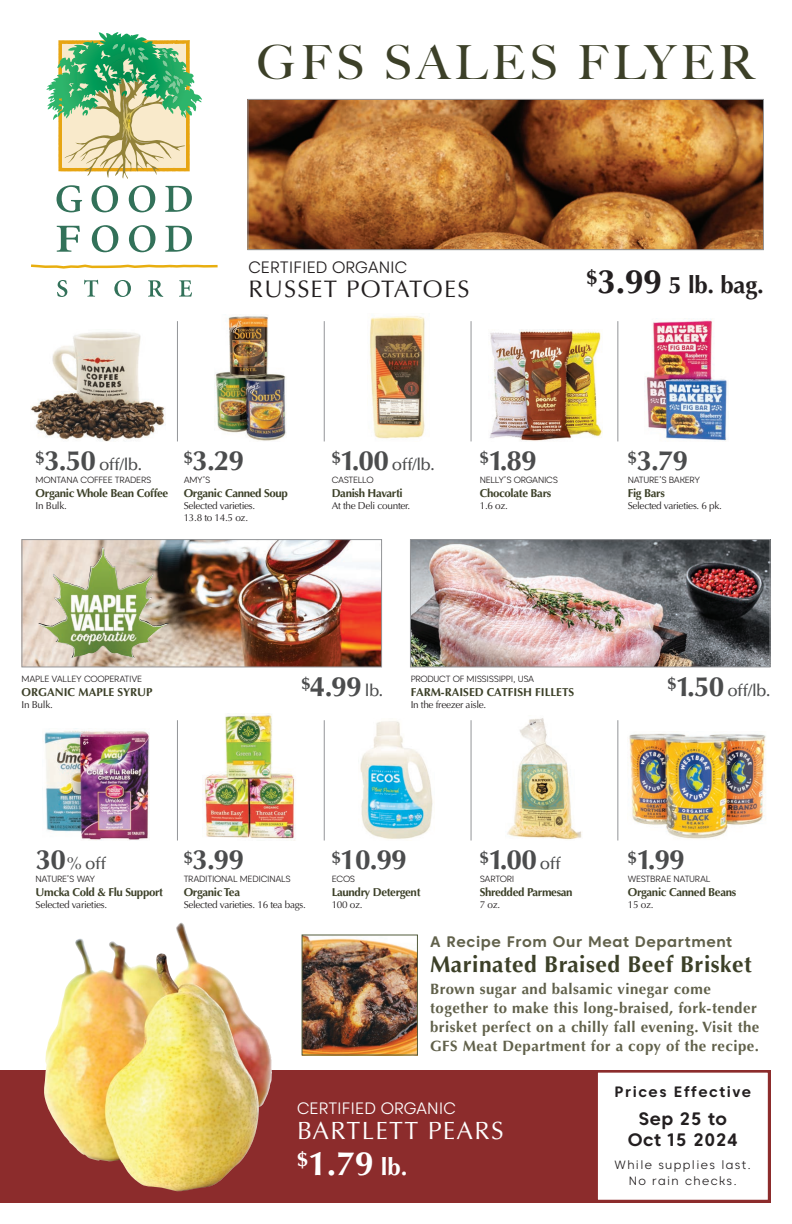
<style>
.page{position:relative;width:792px;height:1224px;background:#fff}
.page>*{position:absolute;margin:0;border:0;box-sizing:border-box;transform-origin:0 0}
.t1{font:47px "Big Caslon FB";letter-spacing:.1em;color:#3c4028}
.t2{font:700 34px "Optima LT Pro";color:#fff}
.t3{font:700 28px "Optima LT Pro";letter-spacing:-.03em;color:#4b4c4d}
.t4{font:25px "Optima LT Pro";letter-spacing:.05em;color:#fff}
.t5{font:24px "Optima LT Pro";letter-spacing:.05em;color:#231f20}
.t6{font:700 24px "Optima LT Pro";color:#231f20}
.t7{font:700 22.9px "Optima LT Pro";letter-spacing:.02em;color:#3c4028}
.t8{font:700 18px/21.6px "Caros Soft";letter-spacing:.025em;color:#231f20;text-align:center}
.t9{font:500 17px "Optima LT Pro";letter-spacing:-.03em;color:#4b4c4d}
.t10{font:300 16.5px "Caros Soft";color:#fff}
.t11{font:300 16.5px "Caros Soft";color:#231f20}
.t12{font:700 15.3px "Caros Soft";letter-spacing:.04em;color:#61614b}
.t13{font:700 15px/19px "Optima LT Pro";letter-spacing:.03em;color:#61614b}
.t14{font:700 15px "Caros Soft";letter-spacing:.1em;color:#231f20}
.t15{font:300 12px/16.6px "Caros Soft";letter-spacing:.115em;color:#231f20;text-align:center}
.t16{font:700 11.5px "Optima LT Pro";letter-spacing:-.03em;color:#3c4028}
.t17{font:700 11.5px "Optima LT Pro";color:#3c4028}
.t18{font:10px/12px "Optima LT Pro";letter-spacing:-.03em;color:#231f20}
.t19{font:300 9px "Caros Soft";letter-spacing:-.03em;color:#231f20}
.s1{font-size:34px}
.s2{font-weight:700;font-size:28px}
.s3{font-weight:500;font-size:17px}
.s4{font-size:24px}
</style>
<div class="page">
<div style="left:0;top:1070px;width:770px;height:132px;background:#8c2c2c"></div>
<svg style="left:57px;top:185px;width:25px;height:27px"></svg>
<svg style="left:92px;top:185px;width:26px;height:27px"></svg>
<svg style="left:129px;top:185px;width:26px;height:27px"></svg>
<svg style="left:165px;top:186px;width:27px;height:26px"></svg>
<svg style="left:57px;top:226px;width:23px;height:26px"></svg>
<svg style="left:92px;top:225px;width:26px;height:27px"></svg>
<svg style="left:129px;top:225px;width:27px;height:27px"></svg>
<svg style="left:165px;top:226px;width:27px;height:26px"></svg>
<svg style="left:57px;top:280px;width:10px;height:17px"></svg>
<svg style="left:84px;top:280px;width:14px;height:17px"></svg>
<svg style="left:114px;top:280px;width:17px;height:17px"></svg>
<svg style="left:148px;top:280px;width:15px;height:17px"></svg>
<svg style="left:179px;top:280px;width:13px;height:17px"></svg>
<svg style="left:31px;top:264px;width:187px;height:5px"></svg>
<svg style="left:53px;top:32px;width:137px;height:139px;background:#a2c590"></svg>
<div style="left:597px;top:1071px;width:172px;height:130px;background:#fff"></div>
<div style="left:595px;top:1070px;width:175px;height:132px;border:3px solid #8c2c2c"></div>
<img style="left:412px;top:541px;width:356px;height:124px">
<div style="left:410px;top:539px;width:360px;height:128px;border:1px solid #939598"></div>
<img style="left:250px;top:101px;width:512px;height:147px">
<div style="left:248px;top:99px;width:516px;height:151px;border:1px solid #939598"></div>
<img style="left:24px;top:541px;width:356px;height:124px">
<div style="left:22px;top:539px;width:360px;height:128px;border:1px solid #939598"></div>
<img style="left:38px;top:547px;width:131px;height:111px">
<img style="left:44px;top:928px;width:228px;height:264px">
<img style="left:31px;top:332px;width:134px;height:109px">
<img style="left:645px;top:319px;width:82px;height:122px">
<img style="left:44px;top:730px;width:105px;height:111px">
<img style="left:489px;top:330px;width:113px;height:111px">
<img style="left:360px;top:721px;width:73px;height:118px">
<img style="left:214px;top:315px;width:72px;height:126px">
<img style="left:629px;top:733px;width:137px;height:106px">
<img style="left:203px;top:714px;width:92px;height:127px">
<img style="left:507px;top:718px;width:75px;height:122px">
<img style="left:370px;top:316px;width:55px;height:123px">
<img style="left:304px;top:936px;width:112px;height:118px">
<div style="left:302px;top:934px;width:116px;height:122px;border:1px solid #525b3c"></div>
<hr style="left:177px;top:321px;width:1px;height:120px;background:#939598">
<hr style="left:177px;top:720px;width:1px;height:121px;background:#939598">
<hr style="left:324px;top:321px;width:1px;height:120px;background:#939598">
<hr style="left:324px;top:720px;width:1px;height:121px;background:#939598">
<hr style="left:471px;top:321px;width:1px;height:120px;background:#939598">
<hr style="left:471px;top:720px;width:1px;height:121px;background:#939598">
<hr style="left:618px;top:321px;width:1px;height:120px;background:#939598">
<hr style="left:618px;top:720px;width:1px;height:121px;background:#939598">
<h1 class="t1" style="left:257px;top:35px;width:499px">GFS SALES FLYER</h1>
<h3 class="t11" style="left:248px;top:256px;width:160px">CERTIFIED ORGANIC</h3>
<h3 class="t5" style="left:248px;top:273px;width:222px">RUSSET POTATOES</h3>
<h3 class="t6" style="left:587px;top:270px;width:179px"><sup>$</sup><span class="s1">3.99</span> 5 lb. bag.</h3>
<h3 class="t9" style="left:36px;top:454px;width:108px"><sup>$</sup><span class="s2">3.50</span> off/lb.</h3>
<p class="t19" style="left:36px;top:474px;width:117px">MONTANA COFFEE TRADERS</p>
<p class="t16" style="left:36px;top:486px;width:134px">Organic Whole Bean Coffee</p>
<p class="t18" style="left:36px;top:500px;width:33px">In Bulk.</p>
<h3 class="t3" style="left:184px;top:443px;width:62px"><sup>$</sup>3.29</h3>
<p class="t19" style="left:184px;top:474px;width:28px">AMY’S</p>
<p class="t16" style="left:184px;top:486px;width:106px">Organic Canned Soup</p>
<p class="t18" style="left:184px;top:500px;width:73px">Selected varieties.<br>13.8 to 14.5 oz.</p>
<h3 class="t9" style="left:332px;top:454px;width:105px"><sup>$</sup><span class="s2">1.00</span> off/lb.</h3>
<p class="t19" style="left:332px;top:474px;width:44px">CASTELLO</p>
<p class="t16" style="left:332px;top:486px;width:73px">Danish Havarti</p>
<p class="t18" style="left:332px;top:500px;width:80px">At the Deli counter.</p>
<h3 class="t3" style="left:480px;top:443px;width:59px"><sup>$</sup>1.89</h3>
<p class="t19" style="left:480px;top:474px;width:80px">NELLY’S ORGANICS</p>
<p class="t16" style="left:480px;top:486px;width:73px">Chocolate Bars</p>
<p class="t18" style="left:480px;top:500px;width:30px">1.6 oz.</p>
<h3 class="t3" style="left:628px;top:443px;width:62px"><sup>$</sup>3.79</h3>
<p class="t19" style="left:628px;top:474px;width:74px">NATURE’S BAKERY</p>
<p class="t16" style="left:628px;top:486px;width:39px">Fig Bars</p>
<p class="t18" style="left:628px;top:500px;width:96px">Selected varieties. 6 pk.</p>
<p class="t19" style="left:22px;top:673px;width:122px">MAPLE VALLEY COOPERATIVE</p>
<p class="t17" style="left:22px;top:685px;width:132px">ORGANIC MAPLE SYRUP</p>
<p class="t18" style="left:22px;top:699px;width:33px">In Bulk.</p>
<p class="t19" style="left:411px;top:673px;width:125px">PRODUCT OF MISSISSIPPI, USA</p>
<p class="t17" style="left:411px;top:685px;width:165px">FARM-RAISED CATFISH FILLETS</p>
<p class="t18" style="left:411px;top:699px;width:77px">In the freezer aisle.</p>
<h3 class="t3" style="left:301px;top:669px;width:83px"><sup>$</sup>4.99 <span class="s3">lb.</span></h3>
<h3 class="t9" style="left:667px;top:680px;width:105px"><sup>$</sup><span class="s2">1.50</span> off/lb.</h3>
<h3 class="t9" style="left:36px;top:853px;width:72px"><span class="s2">30</span>% off</h3>
<p class="t19" style="left:36px;top:873px;width:61px">NATURE’S WAY</p>
<p class="t16" style="left:36px;top:885px;width:129px">Umcka Cold &amp; Flu Support</p>
<p class="t18" style="left:36px;top:899px;width:73px">Selected varieties.</p>
<h3 class="t3" style="left:184px;top:842px;width:62px"><sup>$</sup>3.99</h3>
<p class="t19" style="left:184px;top:873px;width:109px">TRADITIONAL MEDICINALS</p>
<p class="t16" style="left:184px;top:885px;width:58px">Organic Tea</p>
<p class="t18" style="left:184px;top:899px;width:124px">Selected varieties. 16 tea bags.</p>
<h3 class="t3" style="left:332px;top:842px;width:77px"><sup>$</sup>10.99</h3>
<p class="t19" style="left:332px;top:873px;width:25px">ECOS</p>
<p class="t16" style="left:332px;top:885px;width:90px">Laundry Detergent</p>
<p class="t18" style="left:332px;top:899px;width:32px">100 oz.</p>
<h3 class="t3" style="left:628px;top:842px;width:59px"><sup>$</sup>1.99</h3>
<p class="t19" style="left:628px;top:873px;width:84px">WESTBRAE NATURAL</p>
<p class="t16" style="left:628px;top:885px;width:110px">Organic Canned Beans</p>
<p class="t18" style="left:628px;top:899px;width:27px">15 oz.</p>
<h3 class="t12" style="left:430px;top:932px;width:304px">A Recipe From Our Meat Department</h3>
<h3 class="t7" style="left:430px;top:950px;width:323px">Marinated Braised Beef Brisket</h3>
<h3 class="t13" style="left:430px;top:980px;width:331px">Brown sugar and balsamic vinegar come together to make this long-braised, fork-tender brisket perfect on a chilly fall evening. Visit the GFS Meat Department for a copy of the recipe.</h3>
<h3 class="t3" style="left:480px;top:842px;width:83px"><sup>$</sup>1.00 <span class="s3">off</span></h3>
<p class="t19" style="left:480px;top:873px;width:36px">SARTORI</p>
<p class="t16" style="left:480px;top:885px;width:94px">Shredded Parmesan</p>
<p class="t18" style="left:480px;top:899px;width:22px">7 oz.</p>
<h3 class="t10" style="left:297px;top:1098px;width:160px">CERTIFIED ORGANIC</h3>
<h3 class="t4" style="left:297px;top:1115px;width:208px">BARTLETT PEARS</h3>
<h2 class="t2" style="left:297px;top:1142px;width:112px"><sup>$</sup>1.79 <span class="s4">lb.</span></h2>
<h3 class="t14" style="left:615px;top:1082px;width:138px">Prices Effective</h3>
<h3 class="t8" style="left:628px;top:1107px;width:112px">Sep 25 to<br>Oct 15 2024</h3>
<p class="t15" style="left:615px;top:1156px;width:138px">While supplies last.<br>No rain checks.</p>
</div>
